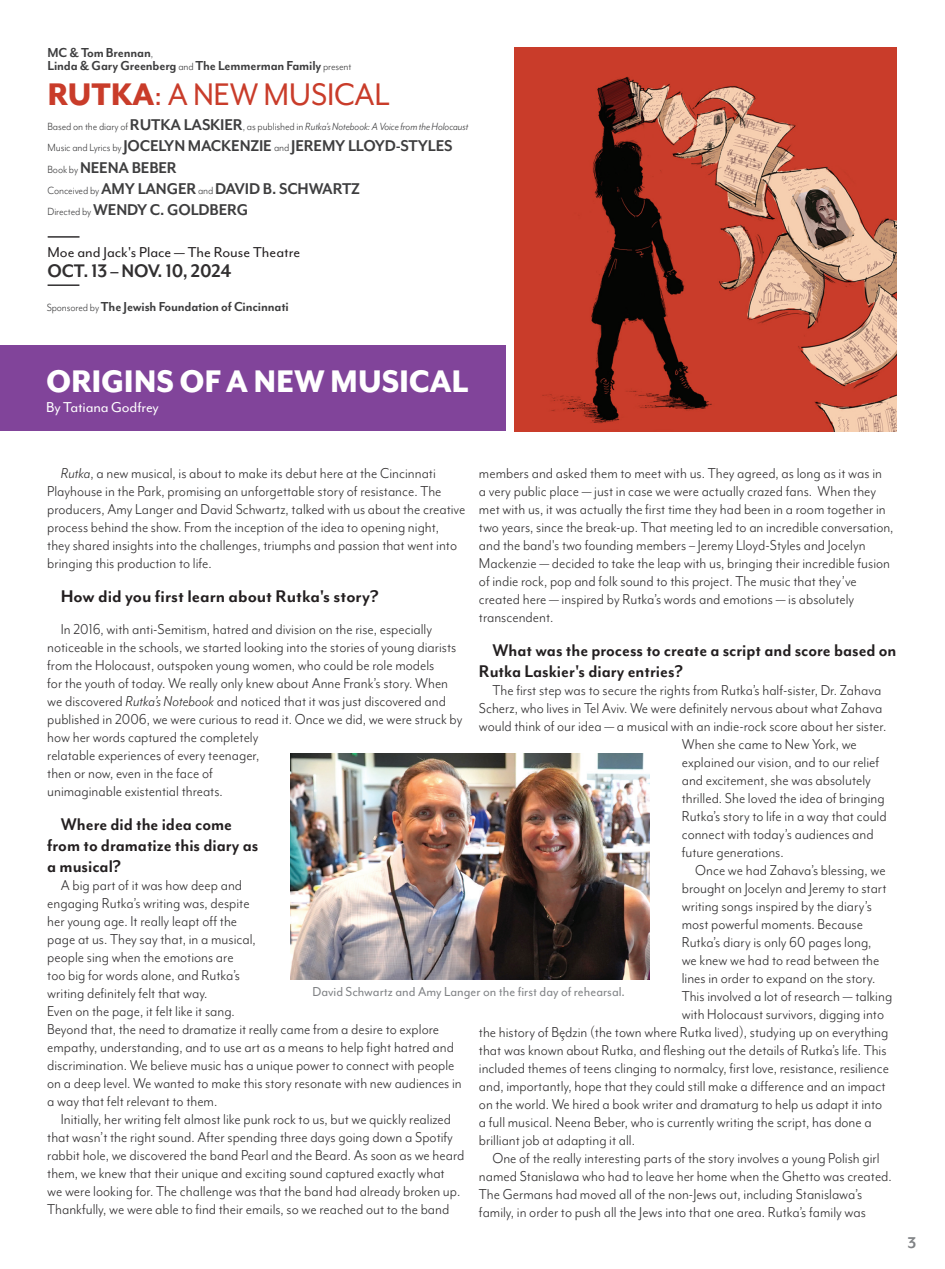
<style>
.page{position:relative;width:945px;height:1269px;background:#fff}
.page>*{position:absolute;margin:0;border:0;box-sizing:border-box;transform-origin:0 0}
.t1{font:800 36px "Mr Eaves Mod OT";letter-spacing:-.01em;color:#fff;scale:.95 1}
.t2{font:36px "Mr Eaves Mod OT";letter-spacing:-.01em;color:#c93c2a;scale:.95 1}
.t3{font:700 21px "Mr Eaves Mod OT";letter-spacing:-.01em;color:#312f30;scale:.95 1}
.t4{font:700 19.5px/21px "Mr Eaves Mod OT";color:#231f20;scale:.95 1}
.t5{font:700 19.5px "Mr Eaves Mod OT";color:#231f20}
.t6{font:700 18px/21.3px "Mr Eaves Mod OT";letter-spacing:-.01em;color:#3e3e3f;scale:.95 1}
.t7{font:700 18px "Mr Eaves Mod OT";color:#808285}
.t8{font:16.5px/18px "Mr Eaves Mod OT";color:#312f30;scale:.95 1}
.t9{font:16.5px "Mr Eaves Mod OT";color:#231f20}
.t10{font:16.5px "Mr Eaves Mod OT";letter-spacing:-.01em;color:#fff}
.t11{font:700 15px/13.5px "Mr Eaves Mod OT";letter-spacing:-.01em;color:#3e3e3f;scale:.95 1}
.t12{font:15px "Mr Eaves Mod OT";color:#808285;scale:.95 1}
.t13{font:italic 12px "Mr Eaves Mod OT";letter-spacing:-.01em;color:#3e3e3f;scale:.95 1}
.s1{font-weight:400;font-size:12px}
.s2{font-weight:800}
.s3{font-style:normal}
.s4{font-weight:700;font-style:normal;font-size:18px}
.s5{font-style:italic}
</style>
<div class="page">
<img style="left:514px;top:47px;width:383px;height:384px">
<div style="left:0;top:345px;width:505px;height:86px;background:#81449a"></div>
<hr style="left:48px;top:236px;width:32px;height:2px;background:#312f30">
<hr style="left:48px;top:284px;width:31px;height:2px;background:#312f30">
<img style="left:291px;top:753px;width:358px;height:226px">
<p class="t11" style="left:48px;top:45px;width:321px">MC &amp; Tom Brennan<span class="s1">,<br></span>Linda &amp; Gary Greenberg <span class="s1">and</span> The Lemmerman Family <span class="s1">present</span></p>
<h1 class="t2" style="left:48px;top:75px;width:361px"><span class="s2">RUTKA</span>: A NEW MUSICAL</h1>
<p class="t13" style="left:48px;top:120px;width:445px"><span class="s3">Based on the diary of</span> <span class="s4">RUTKA LASKIER</span><span class="s3">, as published in</span> Rutka’s Notebook: A Voice from the Holocaust</p>
<p class="t6" style="left:48px;top:135px;width:428px"><span class="s1">Music and Lyrics by</span> JOCELYN MACKENZIE <span class="s1">and</span> JEREMY LLOYD-STYLES <span class="s1">Book by</span> NEENA BEBER<br><span class="s1">Conceived by</span> AMY LANGER <span class="s1">and</span> DAVID B. SCHWARTZ<br><span class="s1">Directed by</span> WENDY C. GOLDBERG</p>
<p class="t9" style="left:48px;top:243px;width:254px">Moe and Jack's Place — The Rouse Theatre</p>
<p class="t3" style="left:48px;top:258px;width:195px">OCT. 13 – NOV. 10, 2024</p>
<p class="t11" style="left:47px;top:299px;width:256px"><span class="s1">Sponsored by</span> The Jewish Foundation of Cincinnati</p>
<h1 class="t1" style="left:46px;top:361px;width:446px">ORIGINS OF A NEW MUSICAL</h1>
<p class="t10" style="left:46px;top:398px;width:114px">By Tatiana Godfrey</p>
<p class="t8" style="left:47px;top:464px;width:442px;text-indent:13px"><span class="s5">Rutka</span>, a new musical, is about to make its debut here at the Cincinnati Playhouse in the Park, promising an unforgettable story of resistance. The producers, Amy Langer and David Schwartz, talked with us about the creative process behind the show. From the inception of the idea to opening night, they shared insights into the challenges, triumphs and passion that went into bringing this production to life.</p>
<p class="t5" style="left:61px;top:585px;width:319px">How did you first learn about Rutka's story?</p>
<p class="t8" style="left:47px;top:620px;width:439px;text-indent:13px">In 2016, with anti-Semitism, hatred and division on the rise, especially noticeable in the schools, we started looking into the stories of young diarists from the Holocaust, outspoken young women, who could be role models<br>for the youth of today. We really only knew about Anne Frank’s story. When we discovered <span class="s5">Rutka’s Notebook</span> and noticed that it was just discovered and published in 2006, we were curious to read it. Once we did, we were struck by how her words captured the completely<br>relatable experiences of every teenager,<br>then or now, even in the face of<br>unimaginable existential threats.</p>
<p class="t4" style="left:47px;top:814px;width:224px;text-indent:14px">Where did the idea come from to dramatize this diary as a musical?</p>
<p class="t8" style="left:47px;top:876px;width:438px;text-indent:13px">A big part of it was how deep and<br>engaging Rutka’s writing was, despite<br>her young age. It really leapt off the<br>page at us. They say that, in a musical,<br>people sing when the emotions are<br>too big for words alone, and Rutka’s<br>writing definitely felt that way.<br>Even on the page, it felt like it sang.<br>Beyond that, the need to dramatize it really came from a desire to explore empathy, understanding, and to use art as a means to help fight hatred and discrimination. We believe music has a unique power to connect with people on a deep level. We wanted to make this story resonate with new audiences in a way that felt relevant to them.</p>
<p class="t8" style="left:47px;top:1110px;width:441px;text-indent:13px">Initially, her writing felt almost like punk rock to us, but we quickly realized that wasn’t the right sound. After spending three days going down a Spotify rabbit hole, we discovered the band Pearl and the Beard. As soon as we heard them, we knew that their unique and exciting sound captured exactly what<br>we were looking for. The challenge was that the band had already broken up.<br>Thankfully, we were able to find their emails, so we reached out to the band</p>
<p class="t8" style="left:479px;top:464px;width:438px">members and asked them to meet with us. They agreed, as long as it was in<br>a very public place — just in case we were actually crazed fans. When they met with us, it was actually the first time they had been in a room together in two years, since the break-up. That meeting led to an incredible conversation, and the band's two founding members – Jeremy Lloyd-Styles and Jocelyn Mackenzie — decided to take the leap with us, bringing their incredible fusion of indie rock, pop and folk sound to this project. The music that they’ve created here — inspired by Rutka’s words and emotions — is absolutely transcendent.</p>
<p class="t4" style="left:479px;top:640px;width:441px;text-indent:14px">What was the process to create a script and score based on<br>Rutka Laskier's diary entries?</p>
<p class="t8" style="left:492px;top:681px;width:411px">The first step was to secure the rights from Rutka’s half-sister, Dr. Zahava</p>
<p class="t8" style="left:479px;top:699px;width:426px">Scherz, who lives in Tel Aviv. We were definitely nervous about what Zahava</p>
<p class="t8" style="left:479px;top:717px;width:430px">would think of our idea — a musical with an indie-rock score about her sister.</p>
<p class="t8" style="left:682px;top:735px;width:186px">When she came to New York, we</p>
<p class="t8" style="left:682px;top:753px;width:209px">explained our vision, and to our relief</p>
<p class="t8" style="left:682px;top:771px;width:201px">and excitement, she was absolutely</p>
<p class="t8" style="left:682px;top:789px;width:215px">thrilled. She loved the idea of bringing</p>
<p class="t8" style="left:682px;top:807px;width:217px">Rutka’s story to life in a way that could</p>
<p class="t8" style="left:682px;top:825px;width:203px">connect with today’s audiences and</p>
<p class="t8" style="left:682px;top:843px;width:109px">future generations.</p>
<p class="t8" style="left:695px;top:861px;width:202px">Once we had Zahava’s blessing, we</p>
<p class="t8" style="left:682px;top:879px;width:217px">brought on Jocelyn and Jeremy to start</p>
<p class="t8" style="left:682px;top:897px;width:202px">writing songs inspired by the diary’s</p>
<p class="t8" style="left:682px;top:915px;width:192px">most powerful moments. Because</p>
<p class="t8" style="left:682px;top:933px;width:201px">Rutka’s diary is only 60 pages long,</p>
<p class="t8" style="left:682px;top:951px;width:210px">we knew we had to read between the</p>
<p class="t8" style="left:682px;top:969px;width:205px">lines in order to expand on the story.</p>
<p class="t8" style="left:682px;top:987px;width:223px">This involved a lot of research — talking</p>
<p class="t8" style="left:682px;top:1005px;width:214px">with Holocaust survivors, digging into</p>
<p class="t8" style="left:479px;top:1023px;width:432px">the history of Bedzin (the town where Rutka lived), studying up on everything</p>
<p class="t8" style="left:479px;top:1041px;width:431px">that was known about Rutka, and fleshing out the details of Rutka’s life. This</p>
<p class="t8" style="left:479px;top:1059px;width:433px">included themes of teens clinging to normalcy, first love, resistance, resilience</p>
<p class="t8" style="left:479px;top:1077px;width:429px">and, importantly, hope that they could still make a difference and an impact</p>
<p class="t8" style="left:479px;top:1095px;width:426px">on the world. We hired a book writer and dramaturg to help us adapt it into</p>
<p class="t8" style="left:479px;top:1113px;width:415px">a full musical. Neena Beber, who is currently writing the script, has done a</p>
<p class="t8" style="left:479px;top:1131px;width:166px">brilliant job at adapting it all.</p>
<p class="t8" style="left:492px;top:1149px;width:409px">One of the really interesting parts of the story involves a young Polish girl</p>
<p class="t8" style="left:479px;top:1167px;width:436px">named Stanislawa who had to leave her home when the Ghetto was created.</p>
<p class="t8" style="left:479px;top:1185px;width:405px">The Germans had moved all of the non-Jews out, including Stanislawa’s</p>
<p class="t8" style="left:479px;top:1203px;width:409px">family, in order to push all the Jews into that one area. Rutka’s family was</p>
<p class="t12" style="left:312px;top:983px;width:331px">David Schwartz and Amy Langer on the first day of rehearsal.</p>
<p class="t7" style="left:908px;top:1233px;width:10px">3</p>
</div>
